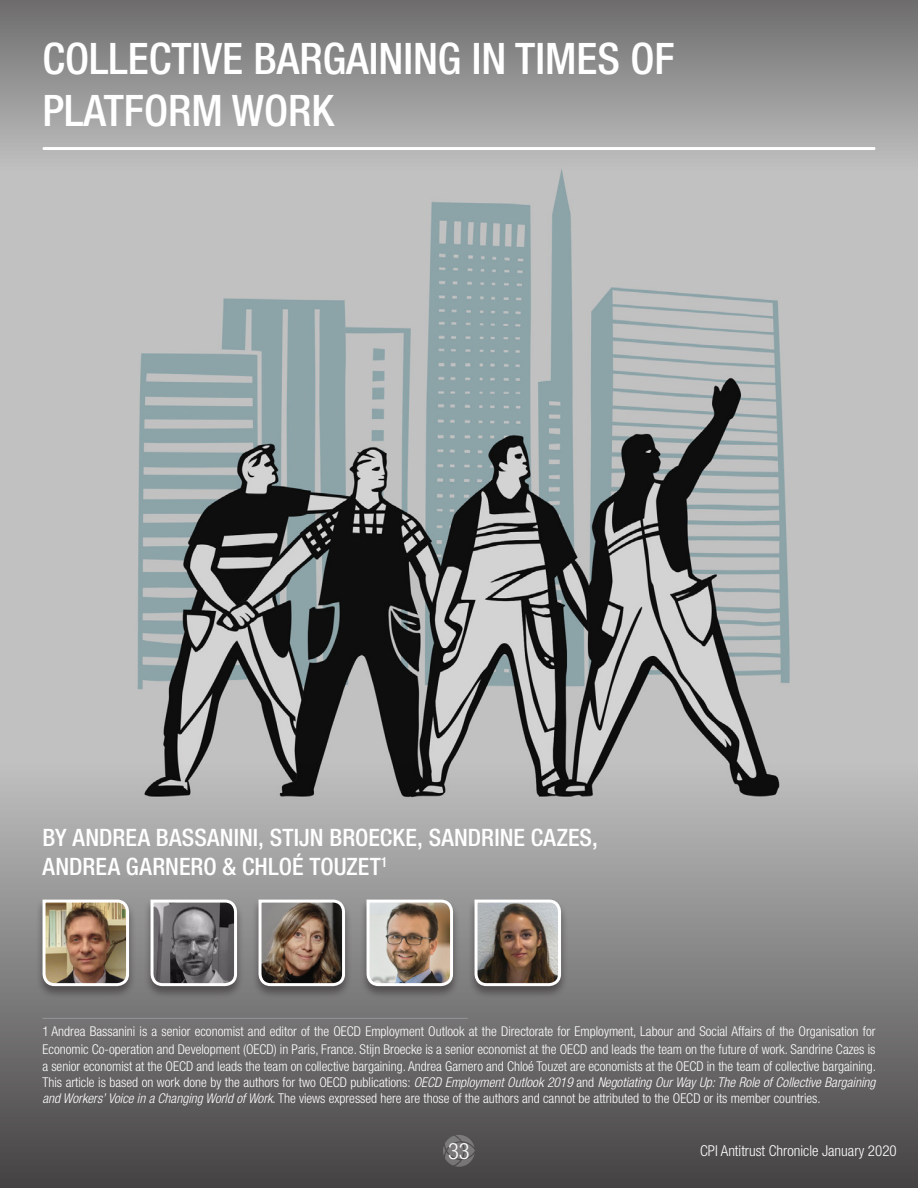
<style>
.page{position:relative;width:918px;height:1188px;background:#fff}
.page>*{position:absolute;margin:0;border:0;box-sizing:border-box;transform-origin:0 0}
.t1{font:500 condensed 43.5px "Helvetica Neue LT Std";color:#fff}
.No_Spacing{font:500 condensed 24px "Helvetica Neue LT Std";letter-spacing:.005em;color:#fff}
.t2{font:300 condensed 22.5px "Helvetica Neue LT Std";color:#fff}
.t3{font:300 condensed 15px "Helvetica Neue LT Std";color:#fff}
.Note{font:300 condensed 13.5px/16.2px "Helvetica Neue LT Std";color:#fff}
.s1{font-style:italic}
</style>
<div class="page">
<img style="left:0;top:171px;width:918px;height:592px">
<div style="left:0;top:0;width:918px;height:171px;background:linear-gradient(to bottom,#6d6c6c,#c0c0c0)"></div>
<div style="left:0;top:763px;width:918px;height:425px;background:linear-gradient(to bottom,#b7b7b7,#484646)"></div>
<hr style="left:43px;top:147px;width:832px;height:3px;background:#fff;border-radius:2px">
<svg style="left:443px;top:1135px;width:32px;height:32px"></svg>
<div style="left:36px;top:899px;width:100px;height:101px;background:#231f20;opacity:.5"></div>
<img style="left:41px;top:898px;width:90px;height:90px">
<div style="left:144px;top:899px;width:100px;height:101px;background:#231f20;opacity:.5"></div>
<svg style="left:149px;top:898px;width:90px;height:90px;background:#7c7a7c"></svg>
<div style="left:252px;top:899px;width:100px;height:101px;background:#231f20;opacity:.5"></div>
<svg style="left:257px;top:898px;width:90px;height:90px;background:#7d6e64"></svg>
<div style="left:360px;top:899px;width:100px;height:101px;background:#231f20;opacity:.5"></div>
<img style="left:365px;top:898px;width:90px;height:90px">
<div style="left:468px;top:899px;width:100px;height:101px;background:#231f20;opacity:.5"></div>
<svg style="left:473px;top:898px;width:90px;height:90px;background:#8b7f76"></svg>
<hr style="left:43px;top:1018px;width:425px;height:1px;background:#939598">
<p class="t1" style="left:43px;top:32px;width:634px">COLLECTIVE BARGAINING IN TIMES OF</p>
<p class="t1" style="left:43px;top:84px;width:293px">PLATFORM WORK</p>
<p class="No_Spacing" style="left:43px;top:824px;width:557px">BY ANDREA BASSANINI, STIJN BROECKE, SANDRINE CAZES,</p>
<p class="No_Spacing" style="left:43px;top:852px;width:347px">ANDREA GARNERO &amp; CHLOÉ TOUZET<sup>1</sup></p>
<p class="Note" style="left:43px;top:1022px;width:835px;line-height:18px">1 Andrea Bassanini is a senior economist and editor of the OECD Employment Outlook at the Directorate for Employment, Labour and Social Affairs of the Organisation for<br>Economic Co-operation and Development (OECD) in Paris, France. Stijn Broecke is a senior economist at the OECD and leads the team on the future of work. Sandrine Cazes is</p>
<p class="Note" style="left:43px;top:1058px;width:835px;text-align:justify">a senior economist at the OECD and leads the team on collective bargaining. Andrea Garnero and Chloé Touzet are economists at the OECD in the team of collective bargaining.<br>This article is based on work done by the authors for two OECD publications: <span class="s1">OECD Employment Outlook 2019</span> and <span class="s1">Negotiating Our Way Up: The Role of Collective Bargaining and Workers’ Voice in a Changing World of Work</span>. The views expressed here are those of the authors and cannot be attributed to the OECD or its member countries.</p>
<p class="t2" style="left:448px;top:1138px;width:23px">33</p>
<p class="t3" style="left:700px;top:1142px;width:198px">CPI Antitrust Chronicle January 2020</p>
</div>
